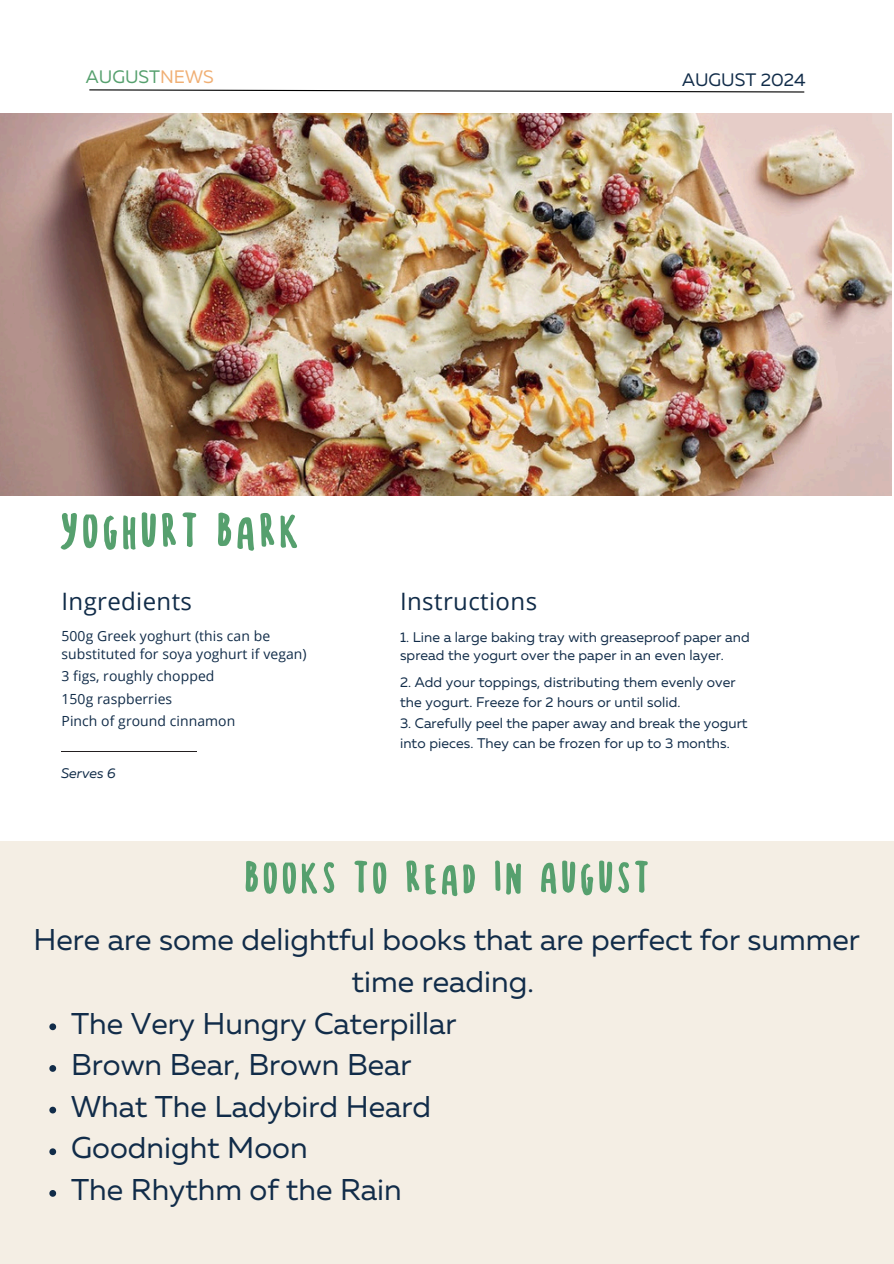
<style>
.page{position:relative;width:894px;height:1264px;background:#fff}
.page>*{position:absolute;margin:0;border:0;box-sizing:border-box;transform-origin:0 0}
.t1{font:61.5px "Timothy";color:#56a06e}
.t2{font:57px "Timothy";color:#56a06e}
.t3{font:30px/41.7px "Muller";color:#112c49;text-align:center}
.t4{font:24px "Open Sans";letter-spacing:.015em;color:#112c49}
.t5{font:18px "Muller";color:#56a06e}
.t6{font:18px "Muller";color:#112c49}
.t7{font:13.95px/18px "Muller";letter-spacing:.005em;color:#112c49}
.t8{font:13.95px/18px "Open Sans";letter-spacing:.005em;color:#112c49}
.t9{font:italic 13.95px "Muller";color:#112c49}
.s1{color:#f0af74}
</style>
<div class="page">
<svg style="left:89px;top:89px;width:716px;height:4px"></svg>
<hr style="left:62px;top:751px;width:135px;height:1px;background:#231f20">
<img style="left:0;top:113px;width:890px;height:383px">
<div style="left:0;top:840px;width:893px;height:423px;background:#f4eee4"></div>
<svg style="left:49px;top:1023px;width:7px;height:7px"></svg>
<svg style="left:49px;top:1065px;width:7px;height:6px"></svg>
<svg style="left:49px;top:1106px;width:7px;height:7px"></svg>
<svg style="left:49px;top:1148px;width:7px;height:7px"></svg>
<svg style="left:49px;top:1190px;width:7px;height:6px"></svg>
<h4 class="t5" style="left:86px;top:69px;width:129px">AUGUST<span class="s1">NEWS</span></h4>
<h4 class="t6" style="left:682px;top:73px;width:125px">AUGUST 2024</h4>
<h1 class="t1" style="left:57px;top:495px;width:244px">Yoghurt Bark</h1>
<h3 class="t4" style="left:62px;top:584px;width:132px">Ingredients</h3>
<h3 class="t4" style="left:400px;top:584px;width:138px">Instructions</h3>
<p class="t8" style="left:62px;top:626px;width:246px">500g Greek yoghurt (this can be substituted for soya yoghurt if vegan)</p>
<p class="t8" style="left:62px;top:667px;width:154px">3 figs, roughly chopped</p>
<p class="t8" style="left:62px;top:689px;width:112px">150g raspberries</p>
<p class="t8" style="left:62px;top:712px;width:175px">Pinch of ground cinnamon</p>
<p class="t9" style="left:61px;top:767px;width:56px">Serves 6</p>
<p class="t7" style="left:400px;top:628px;width:351px">1. Line a large baking tray with greaseproof paper and spread the yogurt over the paper in an even layer.</p>
<p class="t7" style="left:400px;top:673px;width:337px">2. Add your toppings, distributing them evenly over</p>
<p class="t7" style="left:400px;top:694px;width:282px">the yogurt. Freeze for 2 hours or until solid.</p>
<p class="t7" style="left:400px;top:715px;width:349px">3. Carefully peel the paper away and break the yogurt</p>
<p class="t7" style="left:400px;top:735px;width:331px">into pieces. They can be frozen for up to 3 months.</p>
<h1 class="t2" style="left:243px;top:845px;width:409px">Books to Read in August</h1>
<h2 class="t3" style="left:33px;top:921px;width:827px">Here are some delightful books that are perfect for summer time reading.</h2>
<p class="t3" style="left:71px;top:1004px;width:387px">The Very Hungry Caterpillar</p>
<p class="t3" style="left:71px;top:1046px;width:342px">Brown Bear, Brown Bear</p>
<p class="t3" style="left:71px;top:1087px;width:361px">What The Ladybird Heard</p>
<p class="t3" style="left:71px;top:1129px;width:238px">Goodnight Moon</p>
<p class="t3" style="left:71px;top:1171px;width:332px">The Rhythm of the Rain</p>
</div>
